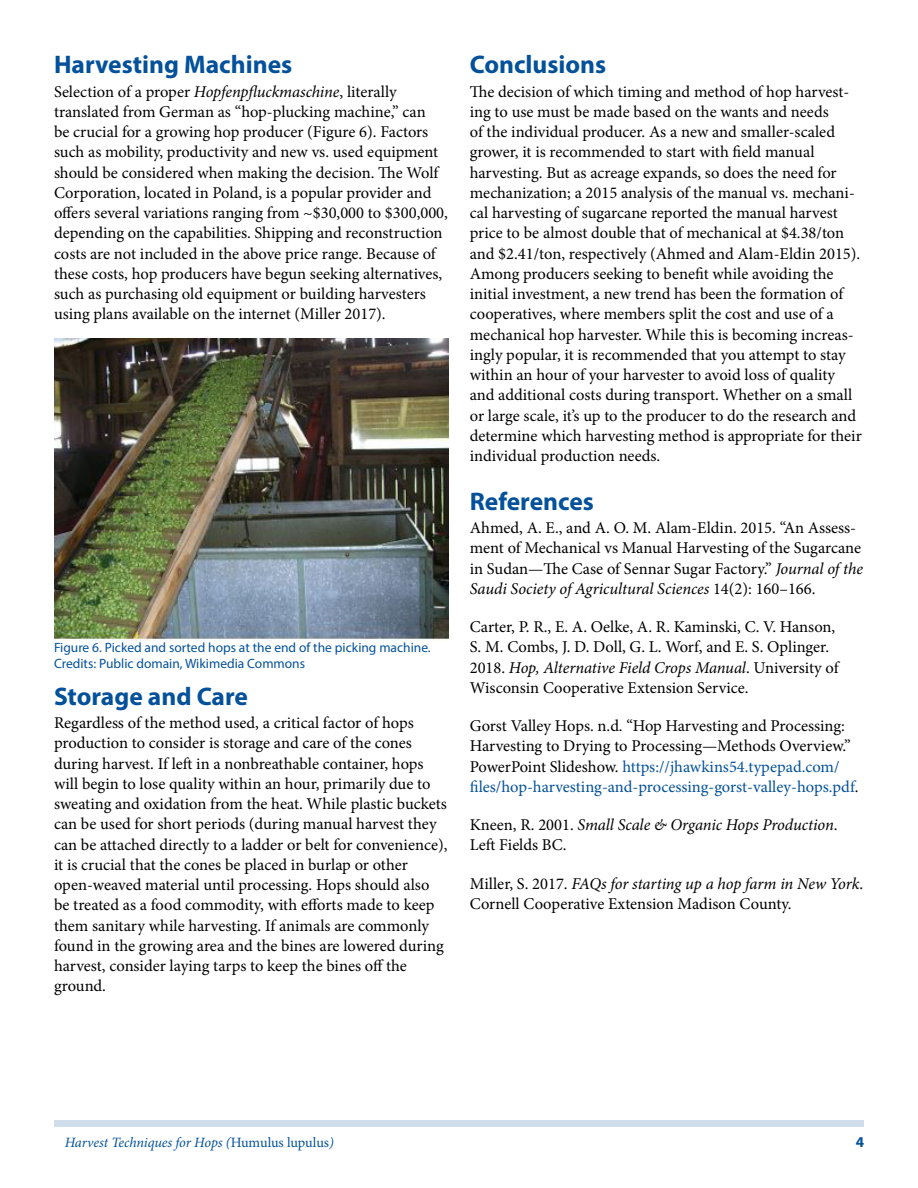
<style>
.page{position:relative;width:918px;height:1188px;background:#fff}
.page>*{position:absolute;margin:0;border:0;box-sizing:border-box;transform-origin:0 0}
.t1{font:700 25.5px "Myriad Pro";color:#03519a}
.t2{font:16.5px/20.2px "Minion Pro";color:#000}
.t3{font:italic 16.5px/20.2px "Minion Pro";letter-spacing:-.005em;color:#000}
.t4{font:700 15px "Myriad Pro";color:#03519a}
.t5{font:italic 14.25px "Minion Pro";letter-spacing:-.01em;color:#03519a}
.t6{font:13.5px/16.5px "Myriad Pro";color:#03519a}
.s1{font-style:italic}
.s2{color:#03519a}
.s3{font-style:normal}
</style>
<div class="page">
<div style="left:54px;top:1120px;width:810px;height:7px;background:#d0ddea"></div>
<img style="left:54px;top:338px;width:394px;height:303px">
<h1 class="t1" style="left:54px;top:48px;width:240px">Harvesting Machines</h1>
<p class="t2" style="left:54px;top:81px;width:395px">Selection of a proper <span class="s1">Hopfenpfluckmaschine</span>, literally translated from German as “hop-plucking machine,” can<br>be crucial for a growing hop producer (Figure 6). Factors such as mobility, productivity and new vs. used equipment should be considered when making the decision. The Wolf Corporation, located in Poland, is a popular provider and offers several variations ranging from ~$30,000 to $300,000, depending on the capabilities. Shipping and reconstruction costs are not included in the above price range. Because of these costs, hop producers have begun seeking alternatives, such as purchasing old equipment or building harvesters using plans available on the internet (Miller 2017).</p>
<p class="t6" style="left:54px;top:639px;width:378px">Figure 6. Picked and sorted hops at the end of the picking machine.<br>Credits: Public domain, Wikimedia Commons</p>
<h1 class="t1" style="left:54px;top:679px;width:196px">Storage and Care</h1>
<p class="t2" style="left:54px;top:713px;width:395px">Regardless of the method used, a critical factor of hops production to consider is storage and care of the cones during harvest. If left in a nonbreathable container, hops will begin to lose quality within an hour, primarily due to sweating and oxidation from the heat. While plastic buckets can be used for short periods (during manual harvest they can be attached directly to a ladder or belt for convenience), it is crucial that the cones be placed in burlap or other open-weaved material until processing. Hops should also be treated as a food commodity, with efforts made to keep them sanitary while harvesting. If animals are commonly found in the growing area and the bines are lowered during harvest, consider laying tarps to keep the bines off the ground.</p>
<h1 class="t1" style="left:470px;top:48px;width:138px">Conclusions</h1>
<p class="t2" style="left:470px;top:81px;width:394px">The decision of which timing and method of hop harvest&shy;ing to use must be made based on the wants and needs<br>of the individual producer. As a new and smaller-scaled grower, it is recommended to start with field manual harvesting. But as acreage expands, so does the need for mechanization; a 2015 analysis of the manual vs. mechani&shy;cal harvesting of sugarcane reported the manual harvest price to be almost double that of mechanical at $4.38/ton and $2.41/ton, respectively (Ahmed and Alam-Eldin 2015).<br>Among producers seeking to benefit while avoiding the initial investment, a new trend has been the formation of cooperatives, where members split the cost and use of a mechanical hop harvester. While this is becoming increas&shy;ingly popular, it is recommended that you attempt to stay within an hour of your harvester to avoid loss of quality and additional costs during transport. Whether on a small or large scale, it’s up to the producer to do the research and determine which harvesting method is appropriate for their individual production needs.</p>
<h1 class="t1" style="left:470px;top:484px;width:126px">References</h1>
<p class="t2" style="left:470px;top:518px;width:395px">Ahmed, A. E., and A. O. M. Alam-Eldin. 2015. “An Assess&shy;ment of Mechanical vs Manual Harvesting of the Sugarcane in Sudan—The Case of Sennar Sugar Factory.” <span class="s1">Journal of the Saudi Society of Agricultural Sciences</span> 14(2): 160–166.</p>
<p class="t2" style="left:470px;top:617px;width:370px">Carter, P. R., E. A. Oelke, A. R. Kaminski, C. V. Hanson, S. M. Combs, J. D. Doll, G. L. Worf, and E. S. Oplinger.<br>2018. <span class="s1">Hop, Alternative Field Crops Manual</span>. University of Wisconsin Cooperative Extension Service.</p>
<p class="t2" style="left:470px;top:716px;width:390px">Gorst Valley Hops. n.d. “Hop Harvesting and Processing:<br>Harvesting to Drying to Processing—Methods Overview.” PowerPoint Slideshow. <span class="s2">https://jhawkins54.typepad.com/ files/hop-harvesting-and-processing-gorst-valley-hops.pdf</span>.</p>
<p class="t3" style="left:470px;top:815px;width:369px"><span class="s3">Kneen, R. 2001.</span> Small Scale &amp; Organic Hops Production<span class="s3">.<br>Left Fields BC.</span></p>
<p class="t2" style="left:470px;top:873px;width:395px">Miller, S. 2017. <span class="s1">FAQs for starting up a hop farm in New York</span>.<br>Cornell Cooperative Extension Madison County.</p>
<p class="t5" style="left:65px;top:1133px;width:271px">Harvest Techniques for Hops (<span class="s3">Humulus lupulus</span>)</p>
<p class="t4" style="left:856px;top:1133px;width:10px">4</p>
</div>
